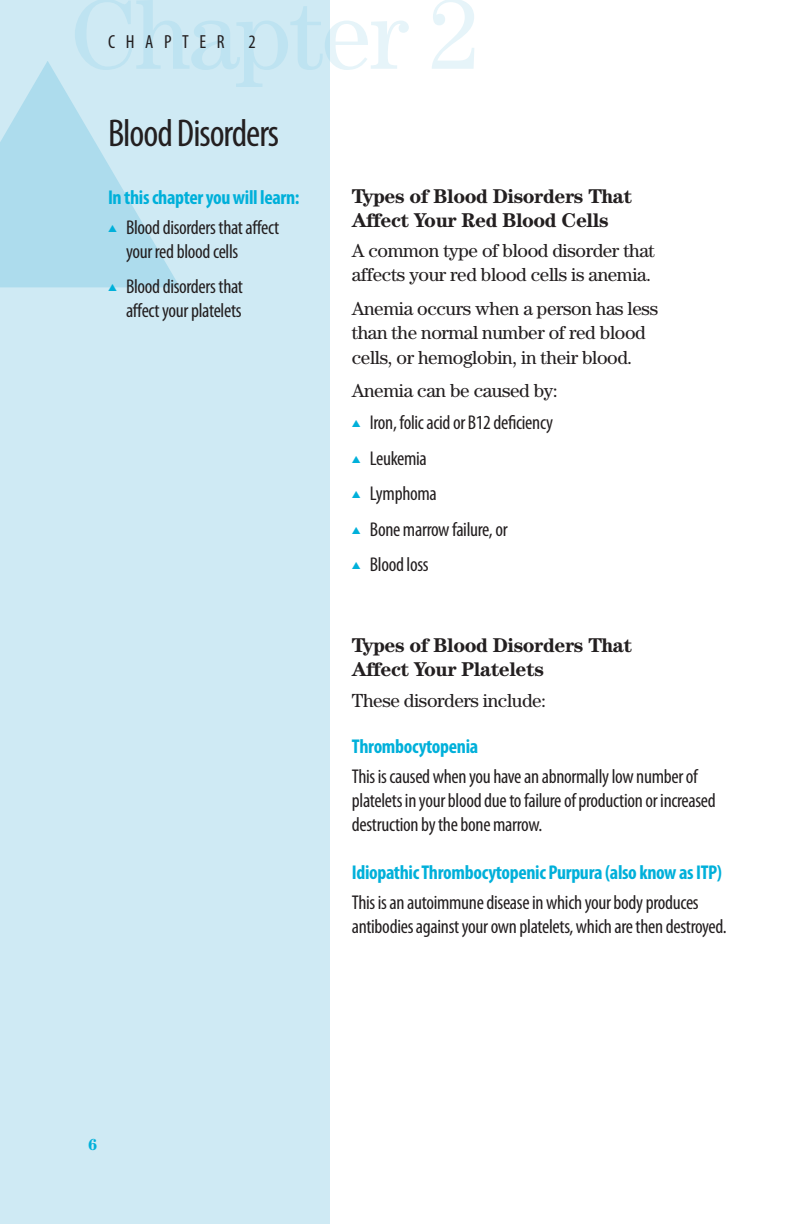
<style>
.page{position:relative;width:792px;height:1224px;background:#fff}
.page>*{position:absolute;margin:0;border:0;box-sizing:border-box;transform-origin:0 0}
.t1{font:condensed 39px "Myriad Pro";letter-spacing:-.025em;color:#231f20}
.t2{font:condensed 20px/24px "Myriad Pro";letter-spacing:-.015em;color:#231f20}
.t3{font:700 20px/24px "Century";letter-spacing:-.025em;color:#231f20}
.t4{font:700 condensed 20px "Myriad Pro";letter-spacing:-.015em;color:#00b0da}
.t5{font:19px/24.6px "Century";letter-spacing:-.02em;color:#231f20}
.t6{font:condensed 19px "Myriad Pro";letter-spacing:.56em;color:#231f20}
.t7{font:700 16px "Century";color:#00b0da}
.s1{color:#00b0da}
</style>
<div class="page">
<div style="left:0;top:0;width:330px;height:1224px;background:#cfeaf4"></div>
<svg style="left:330px;top:0;width:144px;height:70px"></svg>
<div style="left:75px;top:0;width:255px;height:87px;background:linear-gradient(to right,#cae8f3,#cbe8f3)"></div>
<svg style="left:0;top:61px;width:180px;height:226px;fill:#addced"></svg>
<p class="t6" style="left:108px;top:35px;width:118px">CHAPTER</p>
<p class="t6" style="left:249px;top:35px;width:9px">2</p>
<h1 class="t1" style="left:108px;top:119px;width:173px">Blood Disorders</h1>
<p class="t4" style="left:108px;top:190px;width:193px">In this chapter you will learn:</p>
<p class="t2" style="left:126px;top:217px;width:155px;text-indent:-18px"><span class="s1">▲</span> Blood disorders that affect your red blood cells</p>
<p class="t2" style="left:108px;top:276px;width:137px;text-align:right"><span class="s1">▲</span> Blood disorders that affect your platelets</p>
<p class="t3" style="left:352px;top:186px;width:282px">Types of Blood Disorders That<br>Affect Your Red Blood Cells</p>
<p class="t5" style="left:352px;top:240px;width:305px">A common type of blood disorder that affects your red blood cells is anemia.</p>
<p class="t5" style="left:352px;top:297px;width:308px">Anemia occurs when a person has less than the normal number of red blood cells, or hemoglobin, in their blood.</p>
<p class="t5" style="left:352px;top:380px;width:208px">Anemia can be caused by:</p>
<p class="t2" style="left:352px;top:412px;width:203px"><span class="s1">▲</span> Iron, folic acid or B12 deficiency</p>
<p class="t2" style="left:352px;top:448px;width:77px"><span class="s1">▲</span> Leukemia</p>
<p class="t2" style="left:352px;top:483px;width:87px"><span class="s1">▲</span> Lymphoma</p>
<p class="t2" style="left:352px;top:519px;width:157px"><span class="s1">▲</span> Bone marrow failure, or</p>
<p class="t2" style="left:352px;top:554px;width:78px"><span class="s1">▲</span> Blood loss</p>
<p class="t3" style="left:352px;top:635px;width:282px">Types of Blood Disorders That<br>Affect Your Platelets</p>
<p class="t5" style="left:352px;top:690px;width:196px">These disorders include:</p>
<p class="t4" style="left:352px;top:739px;width:128px">Thrombocytopenia</p>
<p class="t2" style="left:352px;top:766px;width:366px">This is caused when you have an abnormally low number of platelets in your blood due to failure of production or increased destruction by the bone marrow.</p>
<p class="t4" style="left:352px;top:865px;width:372px">Idiopathic Thrombocytopenic Purpura (also know as ITP)</p>
<p class="t2" style="left:352px;top:892px;width:377px">This is an autoimmune disease in which your body produces antibodies against your own platelets, which are then destroyed.</p>
<p class="t7" style="left:88px;top:1139px;width:11px">6</p>
</div>
